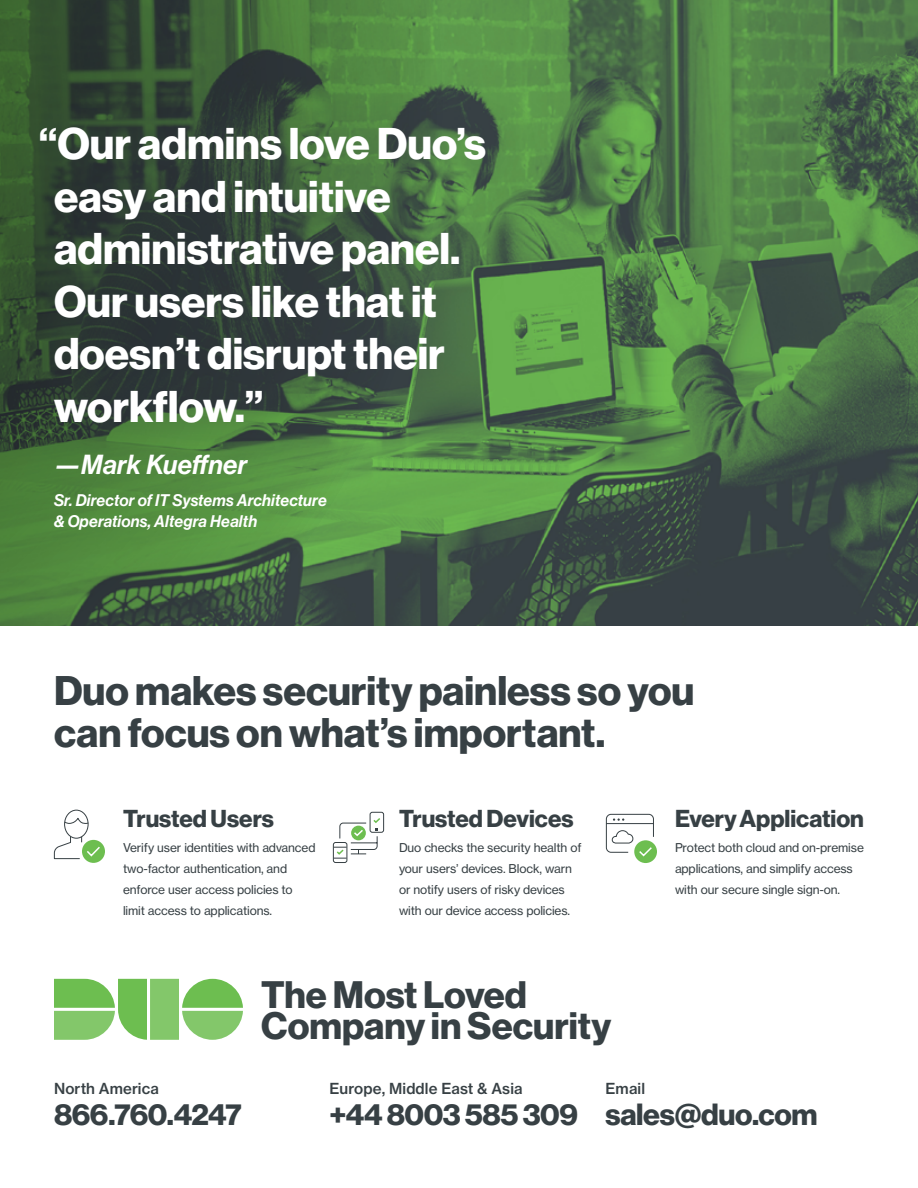
<style>
.page{position:relative;width:918px;height:1188px;background:#fff}
.page>*{position:absolute;margin:0;border:0;box-sizing:border-box;transform-origin:0 0}
.t1{font:43.5px/52.5px "N Haas Grotesk DS Pro 75 Bd";color:#fff}
.t2{font:40.5px/42px "N Haas Grotesk DS Pro 75 Bd";color:#374044}
.t3{font:37.5px/31.5px "N Haas Grotesk DS Pro 75 Bd";color:#374044}
.t4{font:30px "N Haas Grotesk DS Pro 75 Bd";letter-spacing:-.015em;color:#374044}
.t5{font:27px "N Haas Grotesk DS Pro 66 Md It";letter-spacing:.01em;color:#fff}
.t6{font:24px "N Haas Grotesk DS Pro 75 Bd";color:#374044}
.t7{font:16.5px/21px "N Haas Grotesk DS Pro 66 Md It";letter-spacing:.01em;color:#fff}
.t8{font:15px "N Haas Grotesk TX Pro 65 Md";letter-spacing:.01em;color:#374044}
.t9{font:12px/21px "N Haas Grotesk TX Pro 55 Rg";letter-spacing:-.01em;color:#374044}
</style>
<div class="page">
<img style="left:528px;top:0;width:390px;height:626px">
<svg style="left:54px;top:979px;width:189px;height:61px"></svg>
<div style="left:370px;top:812px;width:14px;height:21px;border:1px solid #374044;border-radius:2px"></div>
<div style="left:333px;top:842px;width:14px;height:21px;border:1px solid #374044;border-radius:2px"></div>
<svg style="left:334px;top:816px;width:48px;height:43px"></svg>
<div style="left:82px;top:840px;width:23px;height:23px;background:#6dbe50;border-radius:50%"></div>
<div style="left:64px;top:810px;width:24px;height:29px;border:1px solid #374044;border-radius:50%"></div>
<svg style="left:64px;top:817px;width:25px;height:7px"></svg>
<svg style="left:54px;top:836px;width:48px;height:23px"></svg>
<div style="left:634px;top:840px;width:23px;height:23px;background:#6dbe50;border-radius:50%"></div>
<svg style="left:606px;top:814px;width:48px;height:44px"></svg>
<svg style="left:0;top:0;width:528px;height:626px;background:#4a7541"></svg>
<div style="left:3px;top:80px;width:539px;height:390px;background:#374044;opacity:.26"></div>
<h1 class="t1" style="left:54px;top:118px;width:434px;text-indent:-15px">“Our admins love Duo’s easy and intuitive administrative panel.<br>Our users like that it doesn’t disrupt their workflow.”</h1>
<h3 class="t5" style="left:54px;top:449px;width:195px">—Mark Kueffner</h3>
<h3 class="t7" style="left:54px;top:489px;width:274px">Sr. Director of IT Systems Architecture &amp; Operations, Altegra Health</h3>
<h2 class="t2" style="left:54px;top:670px;width:642px">Duo makes security painless so you can focus on what’s important.</h2>
<h3 class="t6" style="left:123px;top:804px;width:153px">Trusted Users</h3>
<p class="t9" style="left:123px;top:837px;width:194px">Verify user identities with advanced two-factor authentication, and enforce user access policies to limit access to applications.</p>
<h3 class="t6" style="left:399px;top:804px;width:176px">Trusted Devices</h3>
<p class="t9" style="left:399px;top:837px;width:184px">Duo checks the security health of your users’ devices. Block, warn or notify users of risky devices with our device access policies.</p>
<h3 class="t3" style="left:261px;top:979px;width:352px">The Most Loved<br>Company in Security</h3>
<h3 class="t6" style="left:675px;top:804px;width:190px">Every Application</h3>
<p class="t9" style="left:675px;top:837px;width:191px">Protect both cloud and on-premise applications, and simplify access with our secure single sign-on.</p>
<p class="t8" style="left:54px;top:1079px;width:106px">North America</p>
<h3 class="t4" style="left:54px;top:1097px;width:189px">866.760.4247</h3>
<p class="t8" style="left:330px;top:1079px;width:195px">Europe, Middle East &amp; Asia</p>
<h3 class="t4" style="left:330px;top:1097px;width:250px">+44 8003 585 309</h3>
<p class="t8" style="left:606px;top:1079px;width:41px">Email</p>
<h3 class="t4" style="left:606px;top:1097px;width:214px">sales@duo.com</h3>
</div>
